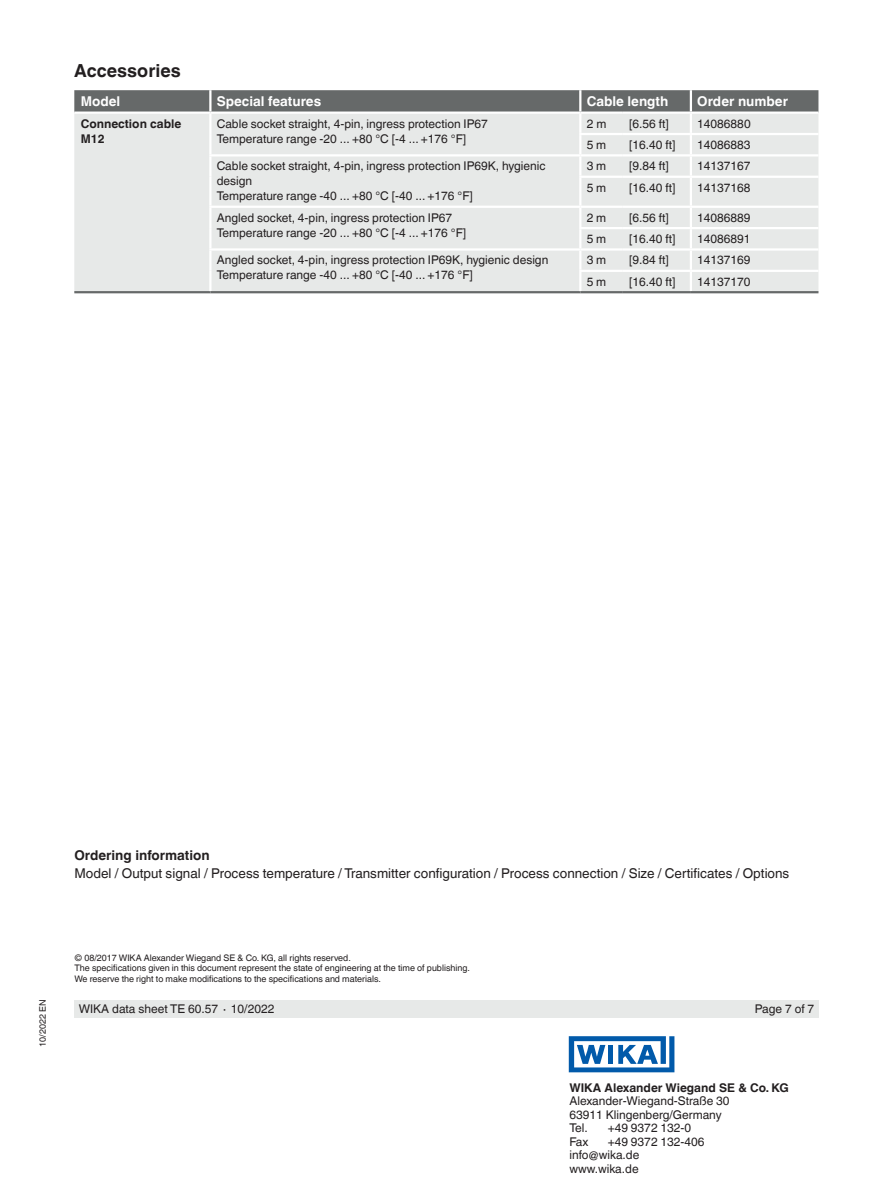
<style>
.page{position:relative;width:893px;height:1188px;background:#fff}
.page>*{position:absolute;margin:0;border:0;box-sizing:border-box;transform-origin:0 0}
.t1{font:700 18px "Helvetica World";color:#231f20}
.t2{font:13.5px "Helvetica World";color:#231f20}
.t3{font:700 13.5px "Helvetica World";color:#fff}
.t4{font:700 13.5px "Helvetica World";color:#231f20}
.t5{font:12px/15px "Helvetica World";color:#231f20}
.t6{font:700 12px/15px "Helvetica World";color:#231f20}
.t7{font:9px/10.5px "Helvetica World";color:#231f20}
</style>
<div class="page">
<div style="left:74px;top:1000px;width:745px;height:18px;background:#e7e9e8"></div>
<svg style="left:569px;top:1036px;width:105px;height:36px"></svg>
<div style="left:74px;top:176px;width:744px;height:115px;background:#e7e9e8"></div>
<hr style="left:74px;top:291px;width:136px;height:2px;background:#666969">
<hr style="left:209px;top:157px;width:3px;height:20px;background:#fff">
<hr style="left:209px;top:177px;width:3px;height:29px;background:#fff">
<svg style="left:74px;top:90px;width:744px;height:86px;background:#c8caca"></svg>
<hr style="left:579px;top:176px;width:44px;height:2px;background:#fff">
<hr style="left:579px;top:178px;width:2px;height:28px;background:#fff">
<hr style="left:623px;top:176px;width:68px;height:2px;background:#fff">
<hr style="left:691px;top:176px;width:127px;height:2px;background:#fff">
<hr style="left:690px;top:178px;width:2px;height:28px;background:#fff">
<hr style="left:209px;top:206px;width:371px;height:2px;background:#fff">
<hr style="left:209px;top:208px;width:3px;height:20px;background:#fff">
<hr style="left:209px;top:228px;width:3px;height:20px;background:#fff">
<hr style="left:580px;top:206px;width:43px;height:2px;background:#fff">
<hr style="left:623px;top:206px;width:68px;height:2px;background:#fff">
<hr style="left:691px;top:206px;width:127px;height:2px;background:#fff">
<hr style="left:579px;top:227px;width:44px;height:2px;background:#fff">
<hr style="left:623px;top:227px;width:68px;height:2px;background:#fff">
<hr style="left:691px;top:227px;width:127px;height:2px;background:#fff">
<hr style="left:209px;top:248px;width:371px;height:3px;background:#fff">
<hr style="left:209px;top:251px;width:3px;height:20px;background:#fff">
<hr style="left:209px;top:271px;width:3px;height:20px;background:#fff">
<hr style="left:210px;top:291px;width:370px;height:2px;background:#666969">
<hr style="left:580px;top:248px;width:43px;height:3px;background:#fff">
<hr style="left:623px;top:248px;width:68px;height:3px;background:#fff">
<hr style="left:691px;top:248px;width:127px;height:3px;background:#fff">
<hr style="left:579px;top:270px;width:44px;height:2px;background:#fff">
<svg style="left:579px;top:208px;width:2px;height:83px"></svg>
<hr style="left:623px;top:270px;width:68px;height:2px;background:#fff">
<hr style="left:691px;top:270px;width:127px;height:2px;background:#fff">
<svg style="left:690px;top:208px;width:2px;height:83px"></svg>
<hr style="left:580px;top:291px;width:43px;height:2px;background:#666969">
<hr style="left:623px;top:291px;width:68px;height:2px;background:#666969">
<hr style="left:691px;top:291px;width:127px;height:2px;background:#666969">
<h1 class="t1" style="left:74px;top:60px;width:108px">Accessories</h1>
<p class="t3" style="left:81px;top:94px;width:41px">Model</p>
<p class="t3" style="left:217px;top:94px;width:106px">Special features</p>
<p class="t3" style="left:587px;top:94px;width:83px">Cable length</p>
<p class="t3" style="left:697px;top:94px;width:92px">Order number</p>
<p class="t6" style="left:81px;top:116px;width:102px">Connection cable<br>M12</p>
<p class="t5" style="left:217px;top:116px;width:273px">Cable socket straight, 4-pin, ingress protection IP67<br>Temperature range -20 ... +80 °C [-4 ... +176 °F]</p>
<p class="t5" style="left:587px;top:116px;width:21px">2 m</p>
<p class="t5" style="left:629px;top:116px;width:41px">[6.56 ft]</p>
<p class="t5" style="left:697px;top:116px;width:55px">14086880</p>
<p class="t5" style="left:587px;top:137px;width:21px">5 m</p>
<p class="t5" style="left:629px;top:137px;width:48px">[16.40 ft]</p>
<p class="t5" style="left:697px;top:137px;width:55px">14086883</p>
<p class="t5" style="left:217px;top:159px;width:330px">Cable socket straight, 4-pin, ingress protection IP69K, hygienic design<br>Temperature range -40 ... +80 °C [-40 ... +176 °F]</p>
<p class="t5" style="left:587px;top:159px;width:21px">3 m</p>
<p class="t5" style="left:629px;top:159px;width:41px">[9.84 ft]</p>
<p class="t5" style="left:697px;top:159px;width:55px">14137167</p>
<p class="t5" style="left:587px;top:180px;width:21px">5 m</p>
<p class="t5" style="left:629px;top:180px;width:48px">[16.40 ft]</p>
<p class="t5" style="left:697px;top:180px;width:55px">14137168</p>
<p class="t5" style="left:217px;top:210px;width:251px">Angled socket, 4-pin, ingress protection IP67<br>Temperature range -20 ... +80 °C [-4 ... +176 °F]</p>
<p class="t5" style="left:587px;top:210px;width:21px">2 m</p>
<p class="t5" style="left:629px;top:210px;width:41px">[6.56 ft]</p>
<p class="t5" style="left:697px;top:210px;width:55px">14086889</p>
<p class="t5" style="left:587px;top:231px;width:21px">5 m</p>
<p class="t5" style="left:629px;top:231px;width:48px">[16.40 ft]</p>
<p class="t5" style="left:697px;top:231px;width:55px">14086891</p>
<p class="t5" style="left:217px;top:253px;width:333px">Angled socket, 4-pin, ingress protection IP69K, hygienic design<br>Temperature range -40 ... +80 °C [-40 ... +176 °F]</p>
<p class="t5" style="left:587px;top:253px;width:21px">3 m</p>
<p class="t5" style="left:629px;top:253px;width:41px">[9.84 ft]</p>
<p class="t5" style="left:697px;top:253px;width:55px">14137169</p>
<p class="t5" style="left:587px;top:274px;width:21px">5 m</p>
<p class="t5" style="left:629px;top:274px;width:48px">[16.40 ft]</p>
<p class="t5" style="left:697px;top:274px;width:55px">14137170</p>
<p class="t4" style="left:74px;top:848px;width:137px">Ordering information</p>
<p class="t2" style="left:74px;top:866px;width:716px">Model / Output signal / Process temperature / Transmitter configuration / Process connection / Size / Certificates / Options</p>
<p class="t7" style="left:37px;top:1047px;width:49px;rotate:-90deg">10/2022 EN</p>
<p class="t7" style="left:74px;top:952px;width:397px">© 08/2017 WIKA Alexander Wiegand SE &amp; Co. KG, all rights reserved.<br>The specifications given in this document represent the state of engineering at the time of publishing.<br>We reserve the right to make modifications to the specifications and materials.</p>
<p class="t5" style="left:79px;top:1001px;width:197px">WIKA data sheet TE 60.57 ∙ 10/2022</p>
<p class="t5" style="left:755px;top:1001px;width:61px">Page 7 of 7</p>
<p class="t6" style="left:569px;top:1080px;width:221px">WIKA Alexander Wiegand SE &amp; Co. KG</p>
<p class="t5" style="left:569px;top:1094px;width:162px;line-height:13.5px">Alexander-Wiegand-Straße 30<br>63911 Klingenberg/Germany<br>Tel.</p>
<p class="t5" style="left:608px;top:1120px;width:85px">+49 9372 132-0</p>
<p class="t5" style="left:569px;top:1134px;width:21px">Fax</p>
<p class="t5" style="left:569px;top:1135px;width:137px;line-height:13.5px;text-indent:38px">+49 9372 132-406 info@wika.de www.wika.de</p>
</div>
